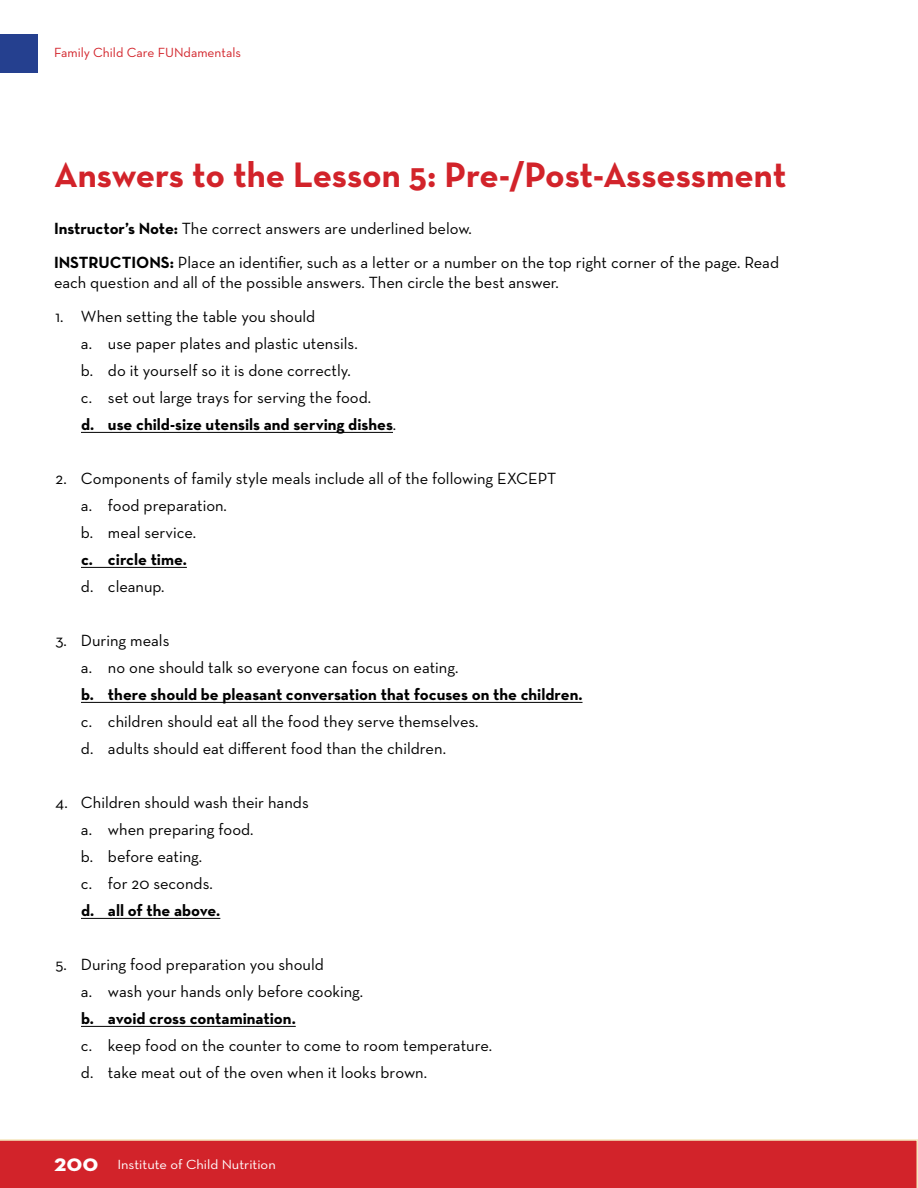
<style>
.page{position:relative;width:918px;height:1188px;background:#fff}
.page>*{position:absolute;margin:0;border:0;box-sizing:border-box;transform-origin:0 0}
.numbered_list{font:700 36px "Neutra Text";color:#d2232a}
.multiplechoice{font:16.5px "Neutra Text";color:#000}
.multiplechoice-2{font:700 16.5px "Neutra Text";color:#000}
.first_graph{font:16.5px/20.2px "Neutra Text";color:#000}
.instructorsNote{font:16.5px "Neutra Text";color:#000}
.t1{font:13.5px "Neutra Text";color:#fff;scale:1.07 1}
.t2{font:13.5px "Neutra Text";color:#d2232a}
.s1{font-weight:700}
.s2{font-weight:400}
.s3{font-weight:700;font-size:24px}
</style>
<div class="page">
<div style="left:0;top:1139px;width:918px;height:49px;background:#d2232a"></div>
<div style="left:0;top:34px;width:38px;height:39px;background:#25408f"></div>
<hr style="left:81px;top:432px;width:312px;height:1px;background:#000">
<hr style="left:81px;top:567px;width:106px;height:1px;background:#000">
<hr style="left:81px;top:702px;width:502px;height:1px;background:#000">
<hr style="left:81px;top:918px;width:139px;height:1px;background:#000">
<hr style="left:81px;top:1026px;width:215px;height:1px;background:#000">
<p class="t2" style="left:54px;top:44px;width:189px">Family Child Care FUNdamentals</p>
<p class="numbered_list" style="left:54px;top:152px;width:734px">Answers to the Lesson 5: Pre-/Post-Assessment</p>
<p class="instructorsNote" style="left:54px;top:219px;width:419px"><span class="s1">Instructor’s Note:</span> The correct answers are underlined below.</p>
<p class="first_graph" style="left:54px;top:252px;width:727px"><span class="s1">INSTRUCTIONS:</span> Place an identifier, such as a letter or a number on the top right corner of the page. Read each question and all of the possible answers. Then circle the best answer.</p>
<p class="multiplechoice" style="left:56px;top:307px;width:261px">1. When setting the table you should</p>
<p class="multiplechoice" style="left:81px;top:334px;width:278px">a. use paper plates and plastic utensils.</p>
<p class="multiplechoice" style="left:81px;top:361px;width:271px">b. do it yourself so it is done correctly.</p>
<p class="multiplechoice" style="left:81px;top:388px;width:292px">c. set out large trays for serving the food.</p>
<p class="multiplechoice-2" style="left:81px;top:414px;width:317px">d. use child-size utensils and serving dishes<span class="s2">.</span></p>
<p class="multiplechoice" style="left:56px;top:469px;width:502px">2. Components of family style meals include all of the following EXCEPT</p>
<p class="multiplechoice" style="left:81px;top:496px;width:148px">a. food preparation.</p>
<p class="multiplechoice" style="left:81px;top:523px;width:117px">b. meal service.</p>
<p class="multiplechoice-2" style="left:81px;top:549px;width:107px">c. circle time.</p>
<p class="multiplechoice" style="left:81px;top:577px;width:85px">d. cleanup.</p>
<p class="multiplechoice" style="left:56px;top:631px;width:116px">3. During meals</p>
<p class="multiplechoice" style="left:81px;top:658px;width:379px">a. no one should talk so everyone can focus on eating.</p>
<p class="multiplechoice-2" style="left:81px;top:684px;width:503px">b. there should be pleasant conversation that focuses on the children.</p>
<p class="multiplechoice" style="left:81px;top:712px;width:399px">c. children should eat all the food they serve themselves.</p>
<p class="multiplechoice" style="left:81px;top:739px;width:367px">d. adults should eat different food than the children.</p>
<p class="multiplechoice" style="left:56px;top:793px;width:255px">4. Children should wash their hands</p>
<p class="multiplechoice" style="left:81px;top:820px;width:174px">a. when preparing food.</p>
<p class="multiplechoice" style="left:81px;top:847px;width:123px">b. before eating.</p>
<p class="multiplechoice" style="left:81px;top:874px;width:133px">c. for 20 seconds.</p>
<p class="multiplechoice-2" style="left:81px;top:900px;width:141px">d. all of the above.</p>
<p class="multiplechoice" style="left:56px;top:955px;width:270px">5. During food preparation you should</p>
<p class="multiplechoice" style="left:81px;top:982px;width:284px">a. wash your hands only before cooking.</p>
<p class="multiplechoice-2" style="left:81px;top:1008px;width:216px">b. avoid cross contamination.</p>
<p class="multiplechoice" style="left:81px;top:1036px;width:413px">c. keep food on the counter to come to room temperature.</p>
<p class="multiplechoice" style="left:81px;top:1063px;width:348px">d. take meat out of the oven when it looks brown.</p>
<p class="t1" style="left:54px;top:1156px;width:209px"><span class="s3">200</span> Institute of Child Nutrition</p>
</div>
